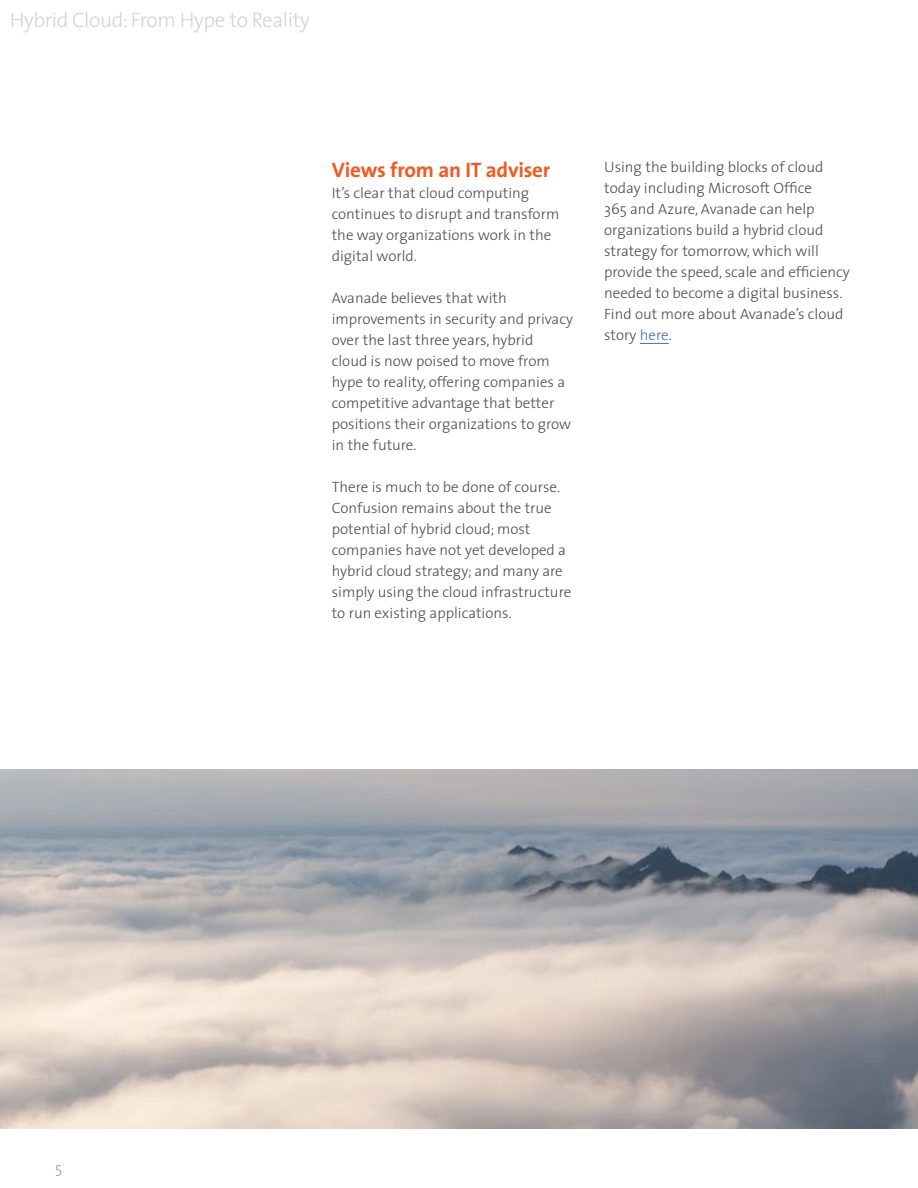
<style>
.page{position:relative;width:918px;height:1188px;background:#fff}
.page>*{position:absolute;margin:0;border:0;box-sizing:border-box;transform-origin:0 0}
.t1{font:300 21px "The Sans";letter-spacing:-.02em;color:#d1d3d4}
.t2{font:700 21px "The Sans";letter-spacing:-.015em;color:#f15a22}
.t3{font:300 15px/21px "The Sans";color:#4d4d4f}
.t4{font:300 15px "The Sans";color:#939598}
.s1{color:#456da9}
</style>
<div class="page">
<svg style="left:640px;top:343px;width:29px;height:1px"></svg>
<img style="left:0;top:770px;width:918px;height:358px">
<h1 class="t1" style="left:10px;top:6px;width:302px">Hybrid Cloud: From Hype to Reality</h1>
<h1 class="t2" style="left:332px;top:156px;width:220px">Views from an IT adviser</h1>
<p class="t3" style="left:332px;top:182px;width:229px">It’s clear that cloud computing continues to disrupt and transform the way organizations work in the digital world.</p>
<p class="t3" style="left:332px;top:287px;width:243px">Avanade believes that with improvements in security and privacy over the last three years, hybrid<br>cloud is now poised to move from hype to reality, offering companies a competitive advantage that better positions their organizations to grow in the future.</p>
<p class="t3" style="left:332px;top:476px;width:241px">There is much to be done of course.<br>Confusion remains about the true potential of hybrid cloud; most companies have not yet developed a hybrid cloud strategy; and many are simply using the cloud infrastructure to run existing applications.</p>
<p class="t3" style="left:604px;top:157px;width:247px">Using the building blocks of cloud today including Microsoft Office<br>365 and Azure, Avanade can help organizations build a hybrid cloud strategy for tomorrow, which will provide the speed, scale and efficiency needed to become a digital business.<br>Find out more about Avanade’s cloud story <span class="s1">here</span>.</p>
<p class="t4" style="left:55px;top:1159px;width:9px">5</p>
</div>
